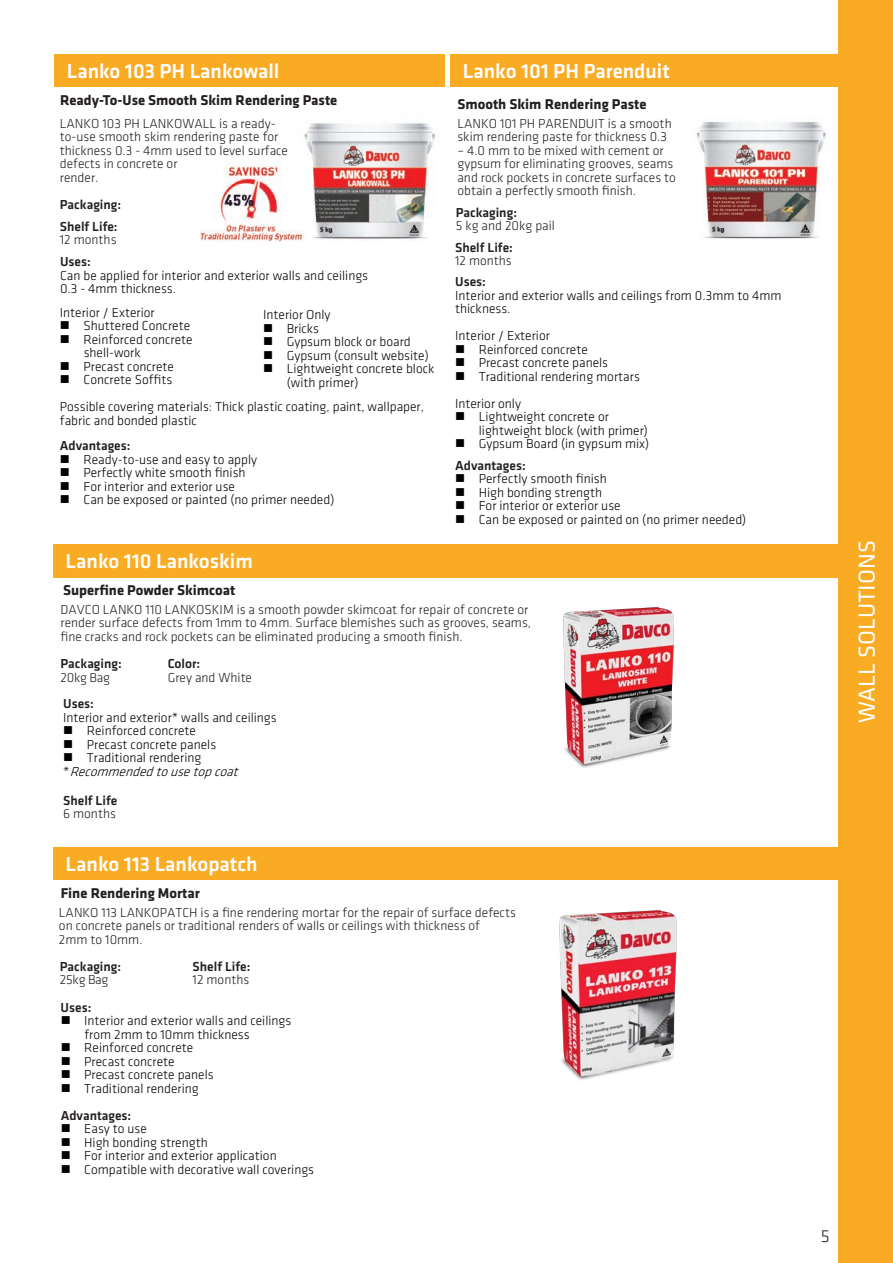
<style>
.page{position:relative;width:893px;height:1263px;background:#fff}
.page>*{position:absolute;margin:0;border:0;box-sizing:border-box;transform-origin:0 0}
.t1{font:24px "Klavika";color:#fff}
.SI_Klavica_HL2{font:500 21px "Klavika";color:#fff}
.t2{font:300 18px "Klavika";color:#231f20}
.t3{font:700 14.7px "Klavika";color:#231f20}
.t4{font:300 13.5px "Klavika";color:#000}
.t5{font:300 13.5px/13.5px "Klavika";color:#231f20}
.t6{font:500 13.5px "Klavika";color:#231f20}
.t7{font:300 13.5px "Klavika";color:#231f20}
.t8{font:italic 300 13.5px "Klavika";color:#000}
.s1{font-style:normal}
</style>
<div class="page">
<div style="left:839px;top:0;width:54px;height:1263px;background:#faab24"></div>
<div style="left:53px;top:544px;width:785px;height:33px;background:#faab24"></div>
<img style="left:506px;top:577px;width:224px;height:191px">
<div style="left:450px;top:54px;width:391px;height:33px;background:#faab24"></div>
<img style="left:696px;top:121px;width:130px;height:118px">
<div style="left:54px;top:54px;width:390px;height:33px;background:#faab24"></div>
<img style="left:304px;top:123px;width:131px;height:116px">
<img style="left:200px;top:162px;width:112px;height:80px">
<div style="left:53px;top:846px;width:787px;height:33px;background:#faab24"></div>
<img style="left:534px;top:879px;width:168px;height:201px">
<p class="SI_Klavica_HL2" style="left:67px;top:60px;width:214px">Lanko 103 PH Lankowall</p>
<p class="t3" style="left:60px;top:92px;width:279px">Ready-To-Use Smooth Skim Rendering Paste</p>
<p class="t5" style="left:60px;top:117px;width:230px">LANKO 103 PH LANKOWALL is a ready&shy;to-use smooth skim rendering paste for thickness 0.3 - 4mm used to level surface defects in concrete or<br>render.</p>
<p class="t6" style="left:60px;top:197px;width:63px">Packaging:</p>
<p class="t6" style="left:60px;top:219px;width:59px">Shelf Life:</p>
<p class="t7" style="left:60px;top:232px;width:58px">12 months</p>
<p class="t6" style="left:60px;top:254px;width:32px">Uses:</p>
<p class="t4" style="left:60px;top:268px;width:310px">Can be applied for interior and exterior walls and ceilings</p>
<p class="t4" style="left:60px;top:282px;width:118px">0.3 - 4mm thickness.</p>
<p class="t4" style="left:60px;top:305px;width:96px">Interior / Exterior</p>
<p class="t4" style="left:60px;top:319px;width:132px">■ Shuttered Concrete</p>
<p class="t4" style="left:60px;top:332px;width:134px">■ Reinforced concrete</p>
<p class="t4" style="left:84px;top:346px;width:59px">shell-work</p>
<p class="t4" style="left:60px;top:359px;width:116px">■ Precast concrete</p>
<p class="t4" style="left:60px;top:373px;width:114px">■ Concrete Soffits</p>
<p class="t4" style="left:60px;top:400px;width:366px">Possible covering materials: Thick plastic coating, paint, wallpaper,</p>
<p class="t4" style="left:60px;top:413px;width:139px">fabric and bonded plastic</p>
<p class="t4" style="left:263px;top:308px;width:69px">Interior Only</p>
<p class="t4" style="left:263px;top:321px;width:58px">■ Bricks</p>
<p class="t4" style="left:263px;top:335px;width:149px">■ Gypsum block or board</p>
<p class="t4" style="left:263px;top:348px;width:167px">■ Gypsum (consult website)</p>
<p class="t4" style="left:263px;top:362px;width:173px">■ Lightweight concrete block</p>
<p class="t4" style="left:287px;top:375px;width:73px">(with primer)</p>
<p class="t6" style="left:60px;top:438px;width:72px">Advantages:</p>
<p class="t4" style="left:60px;top:452px;width:199px">■ Ready-to-use and easy to apply</p>
<p class="t4" style="left:60px;top:466px;width:187px">■ Perfectly white smooth finish</p>
<p class="t4" style="left:60px;top:479px;width:177px">■ For interior and exterior use</p>
<p class="t4" style="left:60px;top:493px;width:276px">■ Can be exposed or painted (no primer needed)</p>
<p class="SI_Klavica_HL2" style="left:463px;top:60px;width:208px">Lanko 101 PH Parenduit</p>
<p class="t3" style="left:457px;top:96px;width:191px">Smooth Skim Rendering Paste</p>
<p class="t5" style="left:457px;top:117px;width:216px">LANKO 101 PH PARENDUIT is a smooth skim rendering paste for thickness 0.3</p>
<p class="t5" style="left:457px;top:144px;width:220px">– 4.0 mm to be mixed with cement or gypsum for eliminating grooves, seams and rock pockets in concrete surfaces to obtain a perfectly smooth finish.</p>
<p class="t6" style="left:456px;top:205px;width:63px">Packaging:</p>
<p class="t5" style="left:456px;top:219px;width:101px">5 kg and 20kg pail</p>
<p class="t6" style="left:455px;top:240px;width:59px">Shelf Life:</p>
<p class="t7" style="left:455px;top:253px;width:58px">12 months</p>
<p class="t6" style="left:455px;top:274px;width:32px">Uses:</p>
<p class="t4" style="left:455px;top:288px;width:328px">Interior and exterior walls and ceilings from 0.3mm to 4mm</p>
<p class="t4" style="left:455px;top:302px;width:57px">thickness.</p>
<p class="t4" style="left:455px;top:329px;width:96px">Interior / Exterior</p>
<p class="t4" style="left:455px;top:342px;width:134px">■ Reinforced concrete</p>
<p class="t4" style="left:455px;top:356px;width:154px">■ Precast concrete panels</p>
<p class="t4" style="left:455px;top:369px;width:186px">■ Traditional rendering mortars</p>
<p class="t4" style="left:455px;top:396px;width:67px">Interior only</p>
<p class="t4" style="left:455px;top:410px;width:155px">■ Lightweight concrete or</p>
<p class="t4" style="left:479px;top:423px;width:171px">lightweight block (with primer)</p>
<p class="t4" style="left:455px;top:437px;width:196px">■ Gypsum Board (in gypsum mix)</p>
<p class="t6" style="left:455px;top:458px;width:72px">Advantages:</p>
<p class="t4" style="left:455px;top:472px;width:153px">■ Perfectly smooth finish</p>
<p class="t4" style="left:455px;top:485px;width:149px">■ High bonding strength</p>
<p class="t4" style="left:455px;top:499px;width:167px">■ For interior or exterior use</p>
<p class="t4" style="left:455px;top:512px;width:293px">■ Can be exposed or painted on (no primer needed)</p>
<p class="SI_Klavica_HL2" style="left:66px;top:550px;width:189px">Lanko 110 Lankoskim</p>
<p class="t5" style="left:60px;top:603px;width:472px">DAVCO LANKO 110 LANKOSKIM is a smooth powder skimcoat for repair of concrete or render surface defects from 1mm to 4mm. Surface blemishes such as grooves, seams, fine cracks and rock pockets can be eliminated producing a smooth finish.</p>
<p class="t3" style="left:63px;top:583px;width:174px">Superfine Powder Skimcoat</p>
<p class="t6" style="left:60px;top:656px;width:63px">Packaging:</p>
<p class="t5" style="left:60px;top:671px;width:51px">20kg Bag</p>
<p class="t6" style="left:168px;top:656px;width:34px">Color:</p>
<p class="t7" style="left:168px;top:670px;width:86px">Grey and White</p>
<p class="t6" style="left:63px;top:696px;width:32px">Uses:</p>
<p class="t4" style="left:63px;top:710px;width:215px">Interior and exterior* walls and ceilings</p>
<p class="t4" style="left:63px;top:723px;width:134px">■ Reinforced concrete</p>
<p class="t4" style="left:63px;top:737px;width:154px">■ Precast concrete panels</p>
<p class="t4" style="left:63px;top:750px;width:140px">■ Traditional rendering</p>
<p class="t8" style="left:63px;top:764px;width:181px"><span class="s1">*</span> Recommendedtousetopcoat</p>
<p class="t6" style="left:63px;top:793px;width:56px">Shelf Life</p>
<p class="t7" style="left:63px;top:806px;width:54px">6 months</p>
<p class="SI_Klavica_HL2" style="left:66px;top:852px;width:193px">Lanko 113 Lankopatch</p>
<p class="t5" style="left:59px;top:905px;width:458px">LANKO 113 LANKOPATCH is a fine rendering mortar for the repair of surface defects on concrete panels or traditional renders of walls or ceilings with thickness of</p>
<p class="t5" style="left:59px;top:932px;width:85px">2mm to 10mm.</p>
<p class="t3" style="left:61px;top:885px;width:141px">Fine Rendering Mortar</p>
<p class="t6" style="left:60px;top:959px;width:63px">Packaging:</p>
<p class="t5" style="left:60px;top:973px;width:50px">25kg Bag</p>
<p class="t6" style="left:193px;top:959px;width:59px">Shelf Life:</p>
<p class="t7" style="left:193px;top:972px;width:58px">12 months</p>
<p class="t6" style="left:61px;top:1000px;width:32px">Uses:</p>
<p class="t4" style="left:61px;top:1013px;width:232px">■ Interior and exterior walls and ceilings</p>
<p class="t4" style="left:84px;top:1027px;width:167px">from 2mm to 10mm thickness</p>
<p class="t4" style="left:61px;top:1040px;width:134px">■ Reinforced concrete</p>
<p class="t4" style="left:61px;top:1054px;width:116px">■ Precast concrete</p>
<p class="t4" style="left:61px;top:1067px;width:154px">■ Precast concrete panels</p>
<p class="t4" style="left:61px;top:1081px;width:140px">■ Traditional rendering</p>
<p class="t6" style="left:61px;top:1108px;width:72px">Advantages:</p>
<p class="t4" style="left:61px;top:1122px;width:88px">■ Easy to use</p>
<p class="t4" style="left:61px;top:1135px;width:149px">■ High bonding strength</p>
<p class="t4" style="left:61px;top:1149px;width:218px">■ For interior and exterior application</p>
<p class="t4" style="left:61px;top:1162px;width:255px">■ Compatible with decorative wall coverings</p>
<p class="t1" style="left:854px;top:723px;width:184px;rotate:-90deg">WALL SOLUTIONS</p>
<h3 class="t2" style="left:821px;top:1226px;width:10px">5</h3>
</div>
